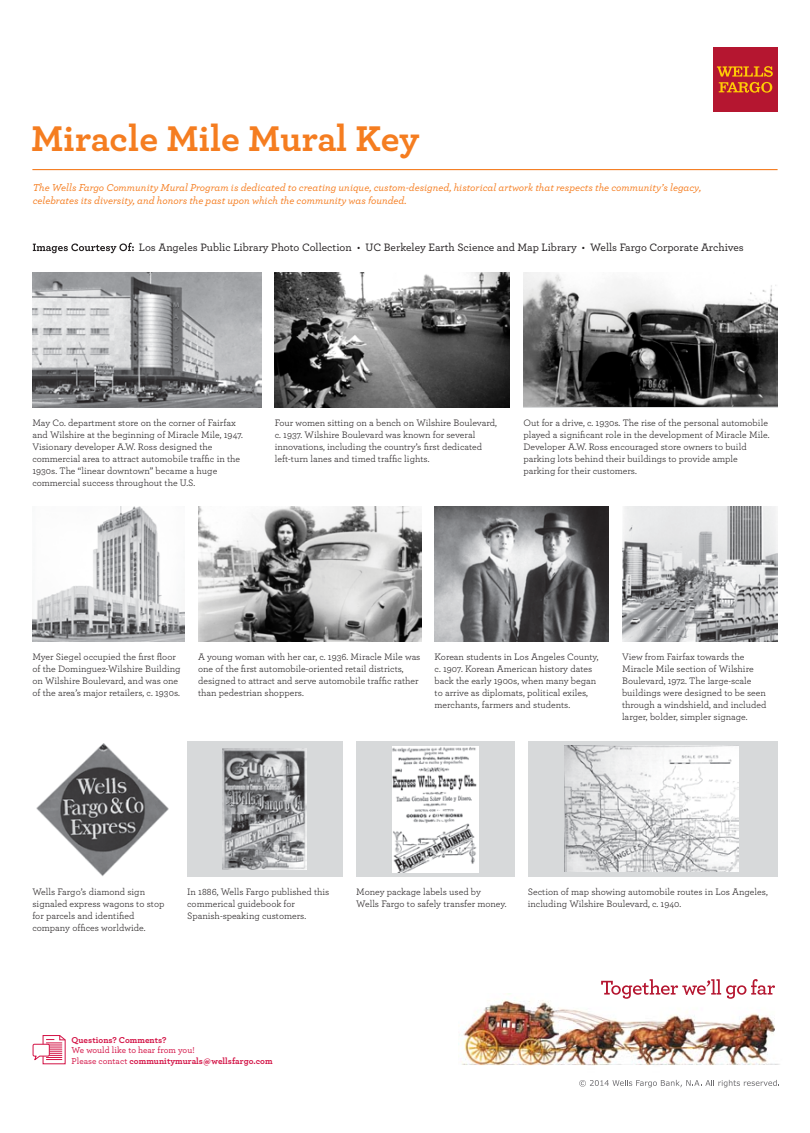
<style>
.page{position:relative;width:810px;height:1133px;background:#fff}
.page>*{position:absolute;margin:0;border:0;box-sizing:border-box;transform-origin:0 0}
.t1{font:700 37.5px "Archer";color:#f57d20}
.t2{font:500 11.25px "Archer";color:#231f20}
.t3{font:italic 500 10.5px/12.6px "Archer";color:#f57d20}
.t4{font:9.75px/12px "Archer";color:#231f20}
.t5{font:500 9px/10.5px "Archer";color:#d31245}
.t6{font:700 9px "Archer";letter-spacing:.005em;color:#d31245}
.s1{font-weight:700}
</style>
<div class="page">
<img style="left:458px;top:1000px;width:322px;height:66px">
<svg style="left:601px;top:979px;width:174px;height:20px"></svg>
<svg style="left:32px;top:1035px;width:34px;height:29px"></svg>
<div style="left:713px;top:47px;width:65px;height:65px;background:#b51630"></div>
<svg style="left:717px;top:66px;width:56px;height:27px"></svg>
<svg style="left:579px;top:1080px;width:200px;height:7px"></svg>
<img style="left:32px;top:507px;width:153px;height:135px">
<img style="left:198px;top:507px;width:223px;height:135px">
<img style="left:435px;top:507px;width:174px;height:135px">
<img style="left:622px;top:507px;width:156px;height:135px">
<img style="left:32px;top:272px;width:229px;height:136px">
<img style="left:275px;top:272px;width:235px;height:136px">
<img style="left:523px;top:272px;width:255px;height:135px">
<img style="left:36px;top:743px;width:133px;height:133px">
<div style="left:187px;top:741px;width:156px;height:135px;background:#d7d9da"></div>
<img style="left:223px;top:748px;width:84px;height:121px">
<div style="left:356px;top:741px;width:158px;height:135px;background:#d7d9da"></div>
<img style="left:392px;top:746px;width:86px;height:126px">
<div style="left:528px;top:741px;width:250px;height:135px;background:#d7d9da"></div>
<img style="left:564px;top:745px;width:174px;height:127px">
<hr style="left:32px;top:169px;width:746px;height:1px;background:#f57d20">
<svg style="left:33px;top:243px;width:101px;height:10px"></svg>
<h1 class="t1" style="left:31px;top:109px;width:390px">Miracle Mile Mural Key</h1>
<p class="t3" style="left:33px;top:181px;width:670px">The Wells Fargo Community Mural Program is dedicated to creating unique, custom-designed, historical artwork that respects the community’s legacy, celebrates its diversity, and honors the past upon which the community was founded.</p>
<p class="t2" style="left:139px;top:239px;width:606px">Los Angeles Public Library Photo Collection • UC Berkeley Earth Science and Map Library • Wells Fargo Corporate Archives</p>
<p class="t4" style="left:32px;top:416px;width:212px">May Co. department store on the corner of Fairfax and Wilshire at the beginning of Miracle Mile, 1947.<br>Visionary developer A.W. Ross designed the commercial area to attract automobile traffic in the 1930s. The “linear downtown” became a huge commercial success throughout the U.S.</p>
<p class="t4" style="left:275px;top:416px;width:224px">Four women sitting on a bench on Wilshire Boulevard, c. 1937. Wilshire Boulevard was known for several innovations, including the country’s first dedicated left-turn lanes and timed traffic lights.</p>
<p class="t4" style="left:523px;top:416px;width:248px">Out for a drive, c. 1930s. The rise of the personal automobile played a significant role in the development of Miracle Mile.<br>Developer A.W. Ross encouraged store owners to build parking lots behind their buildings to provide ample parking for their customers.</p>
<p class="t4" style="left:32px;top:650px;width:150px">Myer Siegel occupied the first floor of the Dominguez-Wilshire Building on Wilshire Boulevard, and was one of the area’s major retailers, c. 1930s.</p>
<p class="t4" style="left:198px;top:650px;width:224px">A young woman with her car, c. 1936. Miracle Mile was one of the first automobile-oriented retail districts, designed to attract and serve automobile traffic rather than pedestrian shoppers.</p>
<p class="t4" style="left:435px;top:650px;width:166px">Korean students in Los Angeles County, c. 1907. Korean American history dates back the early 1900s, when many began to arrive as diplomats, political exiles, merchants, farmers and students.</p>
<p class="t4" style="left:622px;top:650px;width:146px">View from Fairfax towards the Miracle Mile section of Wilshire Boulevard, 1972. The large-scale buildings were designed to be seen through a windshield, and included larger, bolder, simpler signage.</p>
<p class="t4" style="left:32px;top:885px;width:134px">Wells Fargo’s diamond sign signaled express wagons to stop for parcels and identified company offices worldwide.</p>
<p class="t4" style="left:187px;top:885px;width:144px">In 1886, Wells Fargo published this commerical guidebook for<br>Spanish-speaking customers.</p>
<p class="t4" style="left:356px;top:885px;width:152px">Money package labels used by<br>Wells Fargo to safely transfer money.</p>
<p class="t4" style="left:528px;top:885px;width:241px">Section of map showing automobile routes in Los Angeles, including Wilshire Boulevard, c. 1940.</p>
<p class="t6" style="left:72px;top:1033px;width:96px">Questions? Comments?</p>
<p class="t5" style="left:72px;top:1045px;width:202px">We would like to hear from you!<br>Please contact <span class="s1">communitymurals@wellsfargo.com</span></p>
</div>
